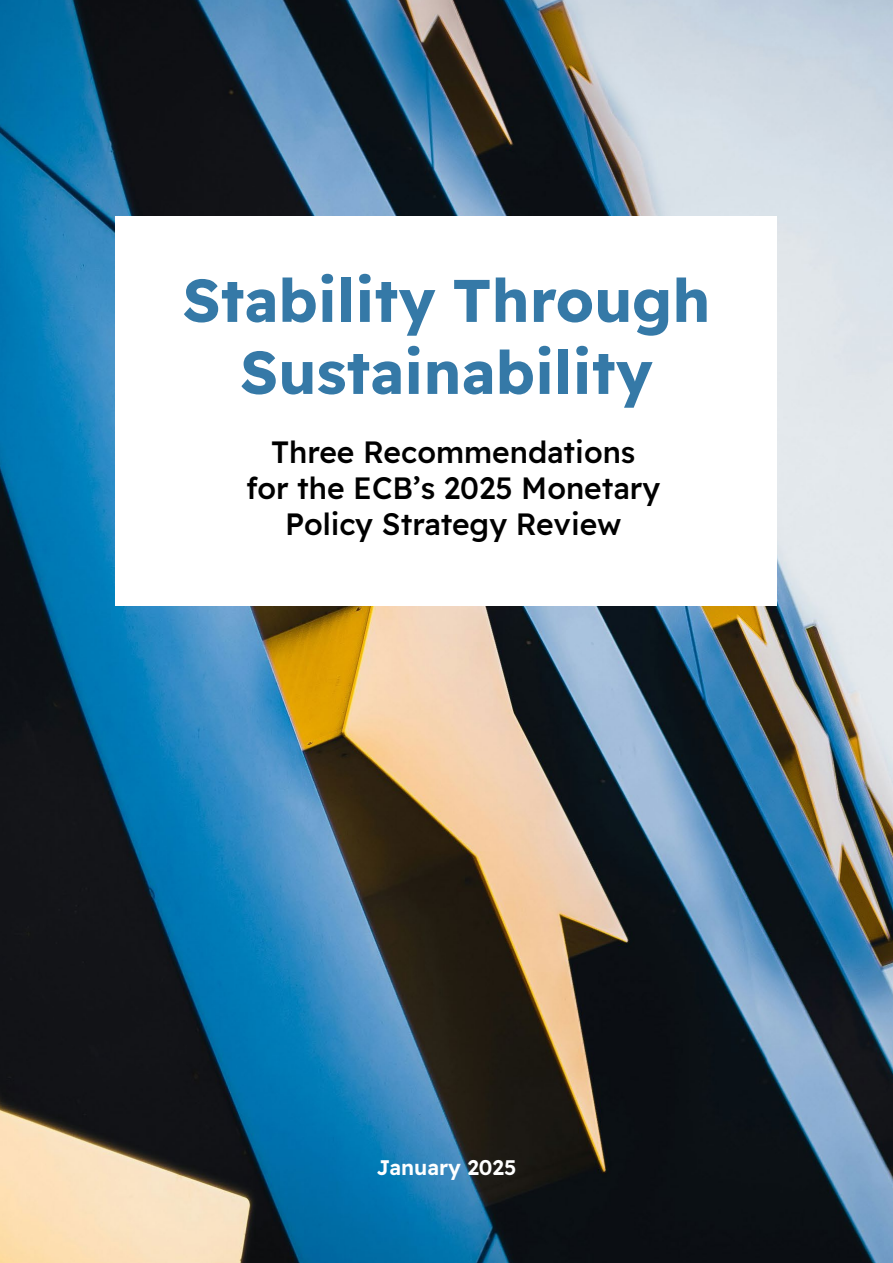
<style>
.page{position:relative;width:893px;height:1263px;background:#fff}
.page>*{position:absolute;margin:0;border:0;box-sizing:border-box;transform-origin:0 0}
.t1{font:700 60px/72px "Readex Pro";color:#3579a7;text-align:center}
.t2{font:500 30px/36px "Readex Pro";color:#000;text-align:center}
.t3{font:600 21px "Readex Pro";color:#fff}
</style>
<div class="page">
<img style="left:0;top:0;width:893px;height:1263px">
<div style="left:116px;top:217px;width:661px;height:389px;background:#fff"></div>
<h1 class="t1" style="left:183px;top:269px;width:529px">Stability Through<br>Sustainability</h1>
<p class="t2" style="left:246px;top:437px;width:415px">Three Recommendations for the ECB’s 2025 Monetary<br>Policy Strategy Review</p>
<p class="t3" style="left:377px;top:1158px;width:141px">January 2025</p>
</div>
